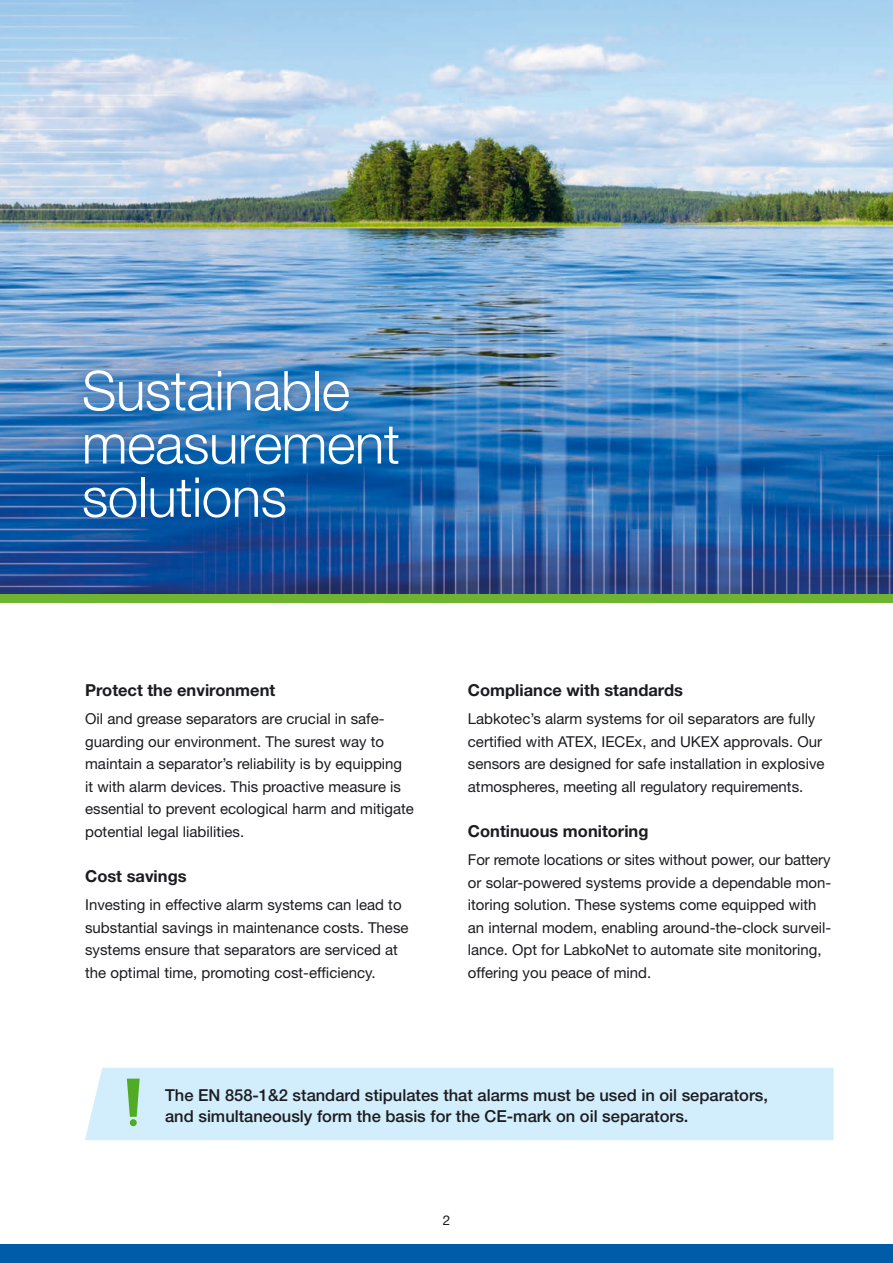
<style>
.page{position:relative;width:893px;height:1263px;background:#fff}
.page>*{position:absolute;margin:0;border:0;box-sizing:border-box;transform-origin:0 0}
.t1{font:300 54.9px/53.2px "Helvetica Neue";letter-spacing:-.01em;color:#fff}
.t2{font:500 16.5px/21px "Helvetica Neue";color:#1b1c20}
.t3{font:700 16.5px "Helvetica Neue";color:#1b1c20}
.t4{font:15px/22.5px "Helvetica Neue";color:#1b1c20}
.t5{font:13.5px "Helvetica Neue";color:#1b1c20}
</style>
<div class="page">
<img style="left:0;top:0;width:893px;height:595px">
<div style="left:85px;top:1068px;width:749px;height:72px;background:#d2edfb"></div>
<div style="left:0;top:1244px;width:893px;height:19px;background:#005ca9"></div>
<svg style="left:127px;top:1078px;width:13px;height:39px"></svg>
<div style="left:130px;top:1119px;width:7px;height:7px;background:#50ac25;border-radius:50%"></div>
<div style="left:66px;top:352px;width:349px;height:183px;background:#005ca9;opacity:.75"></div>
<div style="left:0;top:595px;width:893px;height:8px;background:#6fb431"></div>
<h1 class="t1" style="left:82px;top:363px;width:320px">Sustainable measurement solutions</h1>
<p class="t3" style="left:85px;top:680px;width:192px">Protect the environment</p>
<p class="t4" style="left:85px;top:708px;width:330px">Oil and grease separators are crucial in safe&shy;guarding our environment. The surest way to maintain a separator’s reliability is by equipping it with alarm devices. This proactive measure is essential to prevent ecological harm and mitigate potential legal liabilities.</p>
<p class="t3" style="left:85px;top:866px;width:103px">Cost savings</p>
<p class="t4" style="left:85px;top:894px;width:325px">Investing in effective alarm systems can lead to substantial savings in maintenance costs. These systems ensure that separators are serviced at the optimal time, promoting cost-efficiency.</p>
<p class="t3" style="left:468px;top:680px;width:217px">Compliance with standards</p>
<p class="t4" style="left:468px;top:708px;width:358px">Labkotec’s alarm systems for oil separators are fully certified with ATEX, IECEx, and UKEX approvals. Our sensors are designed for safe installation in explosive atmospheres, meeting all regulatory requirements.</p>
<p class="t3" style="left:468px;top:821px;width:182px">Continuous monitoring</p>
<p class="t4" style="left:468px;top:849px;width:365px">For remote locations or sites without power, our battery or solar-powered systems provide a dependable mon&shy;itoring solution. These systems come equipped with an internal modem, enabling around-the-clock surveil&shy;lance. Opt for LabkoNet to automate site monitoring, offering you peace of mind.</p>
<p class="t2" style="left:165px;top:1084px;width:604px">The EN 858-1&amp;2 standard stipulates that alarms must be used in oil separators, and simultaneously form the basis for the CE-mark on oil separators.</p>
<p class="t5" style="left:443px;top:1212px;width:9px">2</p>
</div>
